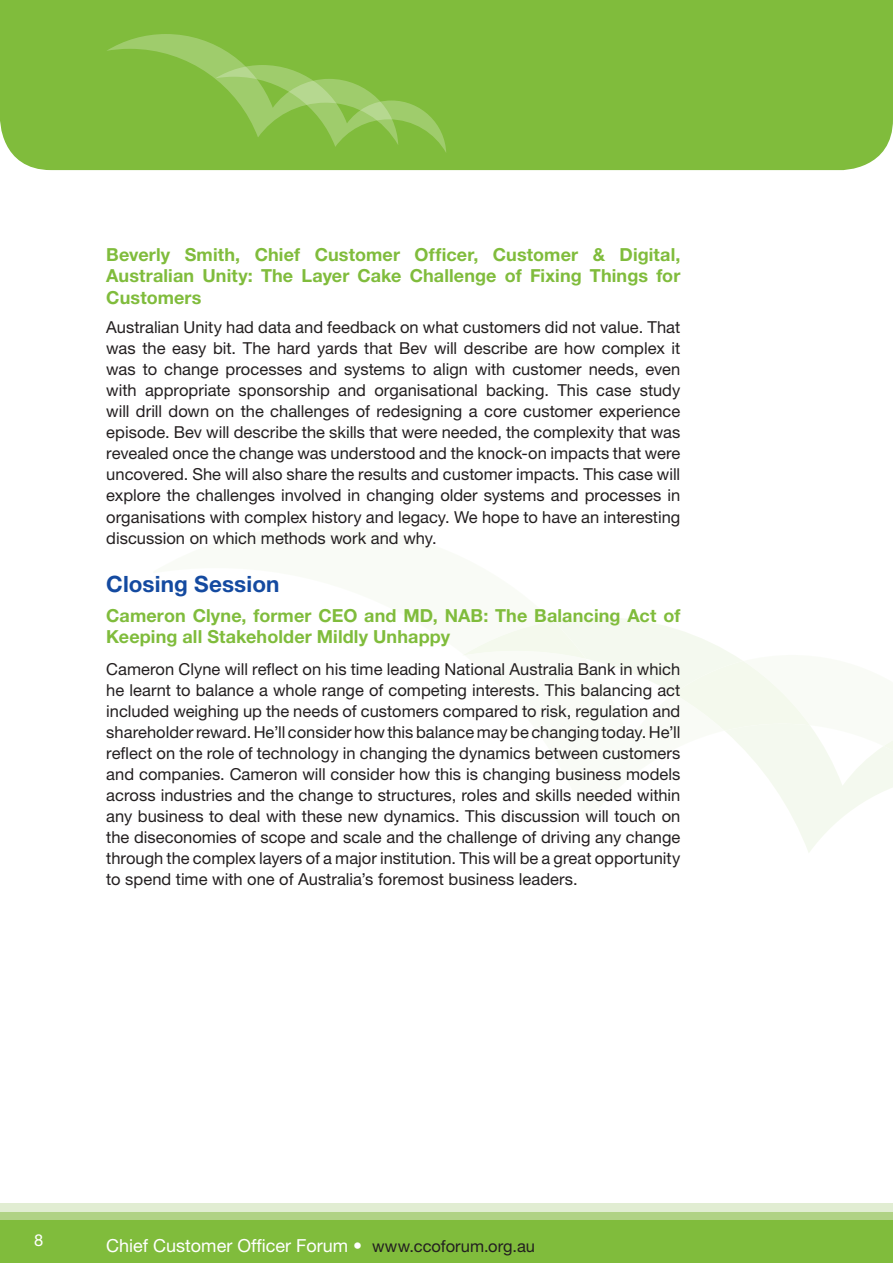
<style>
.page{position:relative;width:893px;height:1263px;background:#fff}
.page>*{position:absolute;margin:0;border:0;box-sizing:border-box;transform-origin:0 0}
.t1{font:700 22.5px "Helvetica Neue LT";letter-spacing:.005em;color:#144aa0}
.t2{font:700 18px/21.6px "Helvetica Neue LT";letter-spacing:.005em;color:#80bc3c;text-align:justify}
.t3{font:18px "Helvetica Neue LT";color:#fff}
.t4{font:16.5px/21px "Helvetica Neue LT";color:#231f20;text-align:justify}
.t5{font:16.5px "Helvetica Neue LT";color:#fff}
.s1{font-size:16.5px;color:#231f20}
</style>
<div class="page">
<div style="left:0;top:1203px;width:893px;height:60px;background:#e1edd2"></div>
<div style="left:0;top:1212px;width:893px;height:51px;background:#b0d285"></div>
<div style="left:0;top:1220px;width:893px;height:43px;background:#80bc3c"></div>
<svg style="left:557px;top:617px;width:336px;height:235px"></svg>
<svg style="left:464px;top:621px;width:429px;height:155px;fill:#f9fbf6"></svg>
<div style="left:0;top:0;width:893px;height:170px;background:#80bc3c"></div>
<svg style="left:106px;top:34px;width:340px;height:119px;background:#88c049"></svg>
<p class="t2" style="left:106px;top:243px;width:576px">Beverly Smith, Chief Customer Officer, Customer &amp; Digital, Australian Unity: The Layer Cake Challenge of Fixing Things for Customers</p>
<p class="t4" style="left:106px;top:317px;width:576px">Australian Unity had data and feedback on what customers did not value. That was the easy bit. The hard yards that Bev will describe are how complex it was to change processes and systems to align with customer needs, even with appropriate sponsorship and organisational backing. This case study will drill down on the challenges of redesigning a core customer experience episode. Bev will describe the skills that were needed, the complexity that was revealed once the change was understood and the knock-on impacts that were uncovered. She will also share the results and customer impacts. This case will explore the challenges involved in changing older systems and processes in organisations with complex history and legacy. We hope to have an interesting discussion on which methods work and why.</p>
<h1 class="t1" style="left:106px;top:570px;width:175px">Closing Session</h1>
<p class="t2" style="left:106px;top:604px;width:576px">Cameron Clyne, former CEO and MD, NAB: The Balancing Act of<br>Keeping all Stakeholder Mildly Unhappy</p>
<p class="t4" style="left:106px;top:658px;width:576px">Cameron Clyne will reflect on his time leading National Australia Bank in which he learnt to balance a whole range of competing interests. This balancing act included weighing up the needs of customers compared to risk, regulation and shareholder reward. He’ll consider how this balance may be changing today. He’ll reflect on the role of technology in changing the dynamics between customers and companies. Cameron will consider how this is changing business models across industries and the change to structures, roles and skills needed within any business to deal with these new dynamics. This discussion will touch on the diseconomies of scope and scale and the challenge of driving any change through the complex layers of a major institution. This will be a great opportunity to spend time with one of Australia’s foremost business leaders.</p>
<p class="t5" style="left:34px;top:1230px;width:11px">8</p>
<p class="t3" style="left:106px;top:1234px;width:430px">Chief Customer Officer Forum • <span class="s1">www.ccoforum.org.au</span></p>
</div>
